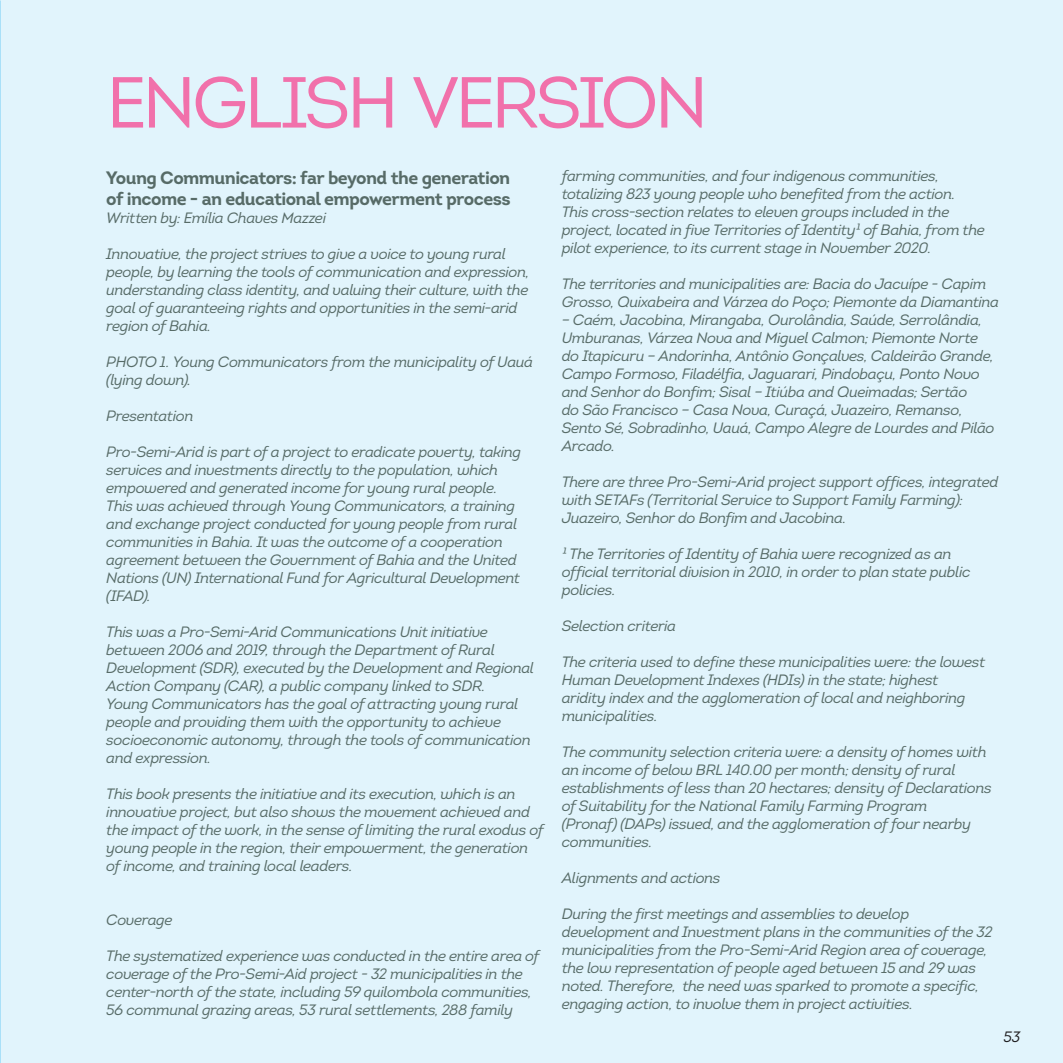
<style>
.page{position:relative;width:1063px;height:1063px;background:#e1f4fc}
.page>*{position:absolute;margin:0;border:0;box-sizing:border-box;transform-origin:0 0}
.t1{font:72px "Intro";letter-spacing:-.06em;color:#f171ab}
.t2{font:700 18px/21.6px "Intro";letter-spacing:-.035em;color:#576b67}
.t3{font:italic 15px/18px "Intro";letter-spacing:-.025em;color:#576b67}
.t4{font:italic 15px "Intro";color:#231f20}
</style>
<div class="page">
<p class="t1" style="left:106px;top:59px;width:604px">ENGLISH VERSION</p>
<p class="t2" style="left:106px;top:166px;width:406px">Young Communicators: far beyond the generation of income - an educational empowerment process</p>
<p class="t3" style="left:106px;top:209px;width:221px">Written by: Emília Chaves Mazzei</p>
<p class="t3" style="left:106px;top:245px;width:425px">Innovative, the project strives to give a voice to young rural people, by learning the tools of communication and expression, understanding class identity, and valuing their culture, with the goal of guaranteeing rights and opportunities in the semi-arid region of Bahia.</p>
<p class="t3" style="left:106px;top:353px;width:428px">PHOTO 1. Young Communicators from the municipality of Uauá (lying down).</p>
<p class="t3" style="left:106px;top:407px;width:89px">Presentation</p>
<p class="t3" style="left:106px;top:443px;width:416px">Pro-Semi-Arid is part of a project to eradicate poverty, taking services and investments directly to the population, which empowered and generated income for young rural people.<br>This was achieved through Young Communicators, a training and exchange project conducted for young people from rural communities in Bahia. It was the outcome of a cooperation agreement between the Government of Bahia and the United Nations (UN) International Fund for Agricultural Development (IFAD).</p>
<p class="t3" style="left:106px;top:623px;width:429px">This was a Pro-Semi-Arid Communications Unit initiative between 2006 and 2019, through the Department of Rural Development (SDR), executed by the Development and Regional Action Company (CAR), a public company linked to SDR.<br>Young Communicators has the goal of attracting young rural people and providing them with the opportunity to achieve socioeconomic autonomy, through the tools of communication and expression.</p>
<p class="t3" style="left:106px;top:785px;width:439px">This book presents the initiative and its execution, which is an innovative project, but also shows the movement achieved and the impact of the work, in the sense of limiting the rural exodus of young people in the region, their empowerment, the generation of income, and training local leaders.</p>
<p class="t3" style="left:106px;top:911px;width:68px">Coverage</p>
<p class="t3" style="left:106px;top:947px;width:435px">The systematized experience was conducted in the entire area of coverage of the Pro-Semi-Aid project - 32 municipalities in the center-north of the state, including 59 quilombola communities, 56 communal grazing areas, 53 rural settlements, 288 family</p>
<p class="t3" style="left:562px;top:167px;width:395px">farming communities, and four indigenous communities, totalizing 823 young people who benefited from the action.</p>
<p class="t3" style="left:562px;top:203px;width:425px">This cross-section relates to eleven groups included in the project, located in five Territories of Identity¹ of Bahia, from the pilot experience, to its current stage in November 2020.</p>
<p class="t3" style="left:562px;top:275px;width:439px">The territories and municipalities are: Bacia do Jacuípe - Capim<br>Grosso, Quixabeira and Várzea do Poço; Piemonte da Diamantina</p>
<p class="t3" style="left:562px;top:311px;width:434px">– Caém, Jacobina, Mirangaba, Ourolândia, Saúde, Serrolândia, Umburanas, Várzea Nova and Miguel Calmon; Piemonte Norte do Itapicuru – Andorinha, Antônio Gonçalves, Caldeirão Grande, Campo Formoso, Filadélfia, Jaguarari, Pindobaçu, Ponto Novo and Senhor do Bonfim; Sisal – Itiúba and Queimadas; Sertão<br>do São Francisco – Casa Nova, Curaçá, Juazeiro, Remanso, Sento Sé, Sobradinho, Uauá, Campo Alegre de Lourdes and Pilão Arcado.</p>
<p class="t3" style="left:562px;top:473px;width:438px">There are three Pro-Semi-Arid project support offices, integrated with SETAFs (Territorial Service to Support Family Farming):<br>Juazeiro, Senhor do Bonfim and Jacobina.</p>
<p class="t3" style="left:562px;top:545px;width:410px">¹ The Territories of Identity of Bahia were recognized as an official territorial division in 2010, in order to plan state public policies.</p>
<p class="t3" style="left:562px;top:617px;width:116px">Selection criteria</p>
<p class="t3" style="left:562px;top:653px;width:425px">The criteria used to define these municipalities were: the lowest Human Development Indexes (HDIs) in the state; highest aridity index and the agglomeration of local and neighboring municipalities.</p>
<p class="t3" style="left:562px;top:743px;width:432px">The community selection criteria were: a density of homes with an income of below BRL 140.00 per month; density of rural establishments of less than 20 hectares; density of Declarations of Suitability for the National Family Farming Program<br>(Pronaf) (DAPs) issued, and the agglomeration of four nearby communities.</p>
<p class="t3" style="left:562px;top:869px;width:160px">Alignments and actions</p>
<p class="t3" style="left:562px;top:905px;width:432px">During the first meetings and assemblies to develop development and Investment plans in the communities of the 32 municipalities from the Pro-Semi-Arid Region area of coverage, the low representation of people aged between 15 and 29 was noted. Therefore, the need was sparked to promote a specific, engaging action, to involve them in project activities.</p>
<p class="t4" style="left:1003px;top:1027px;width:19px">53</p>
</div>
